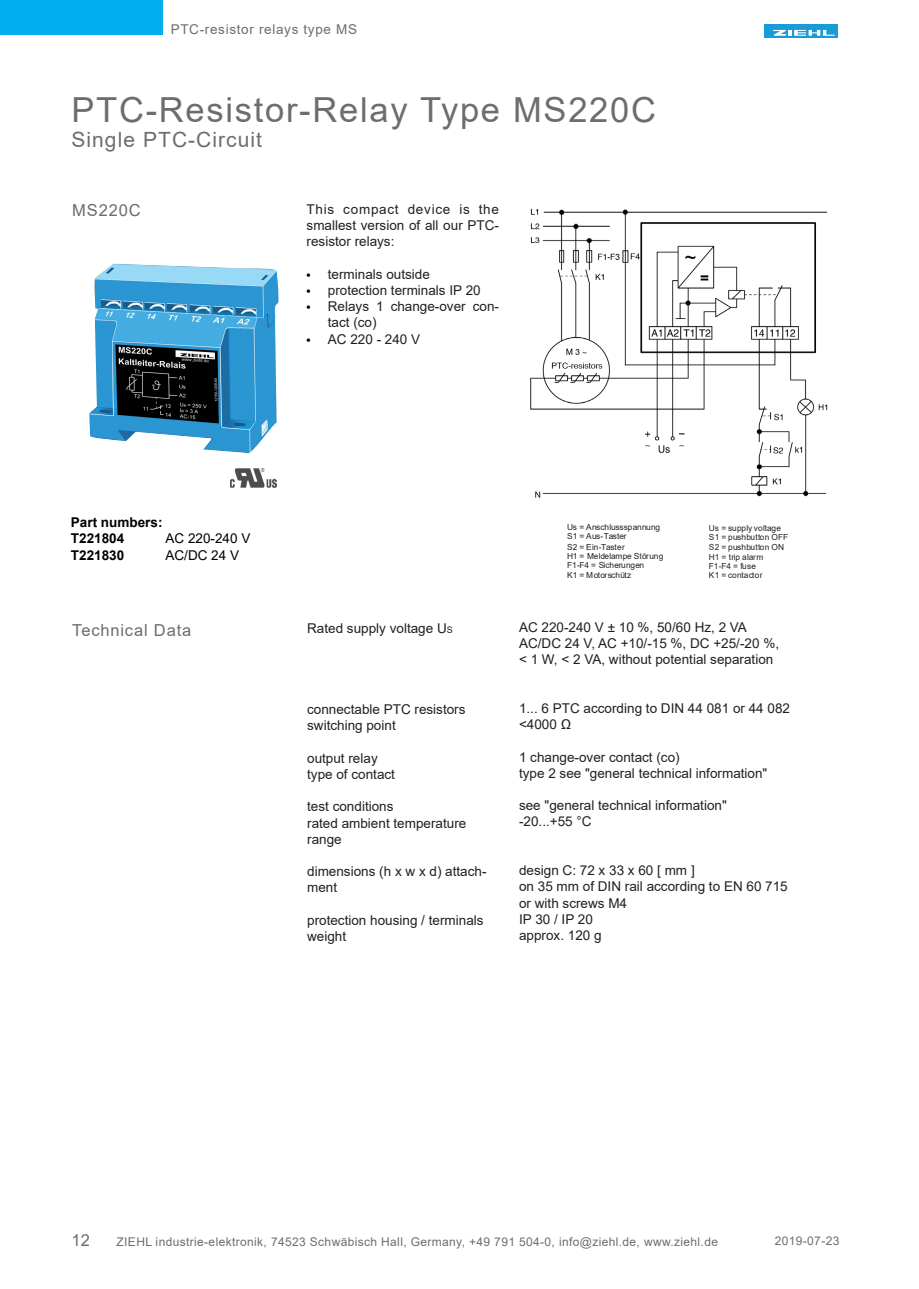
<style>
.page{position:relative;width:919px;height:1289px;background:#fff}
.page>*{position:absolute;margin:0;border:0;box-sizing:border-box;transform-origin:0 0}
.t1{font:34.5px "Arial";letter-spacing:.05em;color:#6c6d70}
.t2{font:21px "Arial";letter-spacing:.05em;color:#6c6d70}
.t3{font:16.5px "Arial";letter-spacing:.05em;color:#6c6d70}
.t4{font:13.5px/16.2px "Arial";color:#231f20}
.t5{font:700 13.5px/16.2px "Arial";color:#000}
.t6{font:13.5px "Arial";letter-spacing:.05em;color:#6c6d70}
.t7{font:13.5px/16.2px "Arial";color:#000;text-align:justify}
.t8{font:12px "Arial";letter-spacing:.03em;color:#6c6d70}
.t9{font:8.4px/9.1px "Arial";color:#231f20}
.t10{font:8.4px/9.1px "Arial";letter-spacing:.02em;color:#231f20}
.s1{font-size:9px}
</style>
<div class="page">
<div style="left:764px;top:24px;width:73px;height:14px;background:#199bd8"></div>
<svg style="left:773px;top:30px;width:61px;height:6px"></svg>
<div style="left:0;top:1px;width:162px;height:34px;background:#00aeef"></div>
<img style="left:89px;top:264px;width:189px;height:189px">
<img style="left:530px;top:208px;width:298px;height:290px">
<img style="left:231px;top:468px;width:45px;height:19px">
<p class="t6" style="left:171px;top:20px;width:188px">PTC-resistor relays type MS</p>
<h1 class="t1" style="left:71px;top:86px;width:586px">PTC-Resistor-Relay Type MS220C</h1>
<h2 class="t2" style="left:71px;top:125px;width:192px">Single PTC-Circuit</h2>
<p class="t3" style="left:72px;top:199px;width:70px">MS220C</p>
<p class="t4" style="left:306px;top:201px;width:194px;text-align:justify">This compact device is the smallest version of all our PTC&shy;resistor relays:</p>
<p class="t4" style="left:328px;top:266px;width:173px">terminals outside<br>protection terminals IP 20<br>Relays 1 change-over con&shy;tact (co)<br>AC 220 - 240 V</p>
<p class="t7" style="left:306px;top:267px;width:6px">• • •</p>
<p class="t7" style="left:306px;top:332px;width:6px">•</p>
<p class="t5" style="left:71px;top:514px;width:93px">Part numbers:<br>T221804</p>
<p class="t7" style="left:165px;top:530px;width:86px">AC 220-240 V</p>
<p class="t5" style="left:71px;top:547px;width:55px">T221830</p>
<p class="t7" style="left:165px;top:546px;width:75px">AC/DC 24 V</p>
<p class="t3" style="left:72px;top:619px;width:120px">Technical Data</p>
<p class="t4" style="left:307px;top:620px;width:147px">Rated supply voltage U<span class="s1">S</span></p>
<p class="t4" style="left:307px;top:701px;width:160px">connectable PTC resistors switching point</p>
<p class="t4" style="left:307px;top:749px;width:89px">output relay type of contact</p>
<p class="t4" style="left:307px;top:798px;width:161px">test conditions<br>rated ambient temperature range</p>
<p class="t4" style="left:307px;top:863px;width:181px">dimensions (h x w x d) attach&shy;ment</p>
<p class="t4" style="left:307px;top:911px;width:178px">protection housing / terminals weight</p>
<p class="t9" style="left:567px;top:522px;width:94px">Us = Anschlussspannung<br>S1 = Aus-Taster</p>
<p class="t9" style="left:567px;top:542px;width:98px">S2 = Ein-Taster<br>H1 = Meldelampe Störung<br>F1-F4 = Sicherungen</p>
<p class="t10" style="left:567px;top:570px;width:66px">K1 = Motorschütz</p>
<p class="t10" style="left:708px;top:523px;width:81px">Us = supply voltage<br>S1 = pushbutton OFF<br>S2 = pushbutton ON</p>
<p class="t9" style="left:708px;top:552px;width:56px">H1 = trip alarm<br>F1-F4 = fuse<br>K1 = contactor</p>
<p class="t4" style="left:519px;top:619px;width:261px">AC 220-240 V ± 10 %, 50/60 Hz, 2 VA<br>AC/DC 24 V, AC +10/-15 %, DC +25/-20 %, &lt; 1 W, &lt; 2 VA, without potential separation</p>
<p class="t4" style="left:519px;top:700px;width:272px">1... 6 PTC according to DIN 44 081 or 44 082 &lt;4000 Ω</p>
<p class="t4" style="left:519px;top:748px;width:250px">1 change-over contact (co)<br>type 2 see "general technical information"</p>
<p class="t4" style="left:519px;top:797px;width:209px">see "general technical information" -20...+55 °C</p>
<p class="t4" style="left:519px;top:862px;width:270px">design C: 72 x 33 x 60 [ mm ]<br>on 35 mm of DIN rail according to EN 60 715 or with screws M4<br>IP 30 / IP 20<br>approx. 120 g</p>
<p class="t3" style="left:72px;top:1228px;width:20px">12</p>
<p class="t8" style="left:117px;top:1233px;width:603px">ZIEHL industrie-elektronik, 74523 Schwäbisch Hall, Germany, +49 791 504-0, info@ziehl.de, www.ziehl.de</p>
<p class="t8" style="left:774px;top:1231px;width:66px">2019-07-23</p>
</div>
